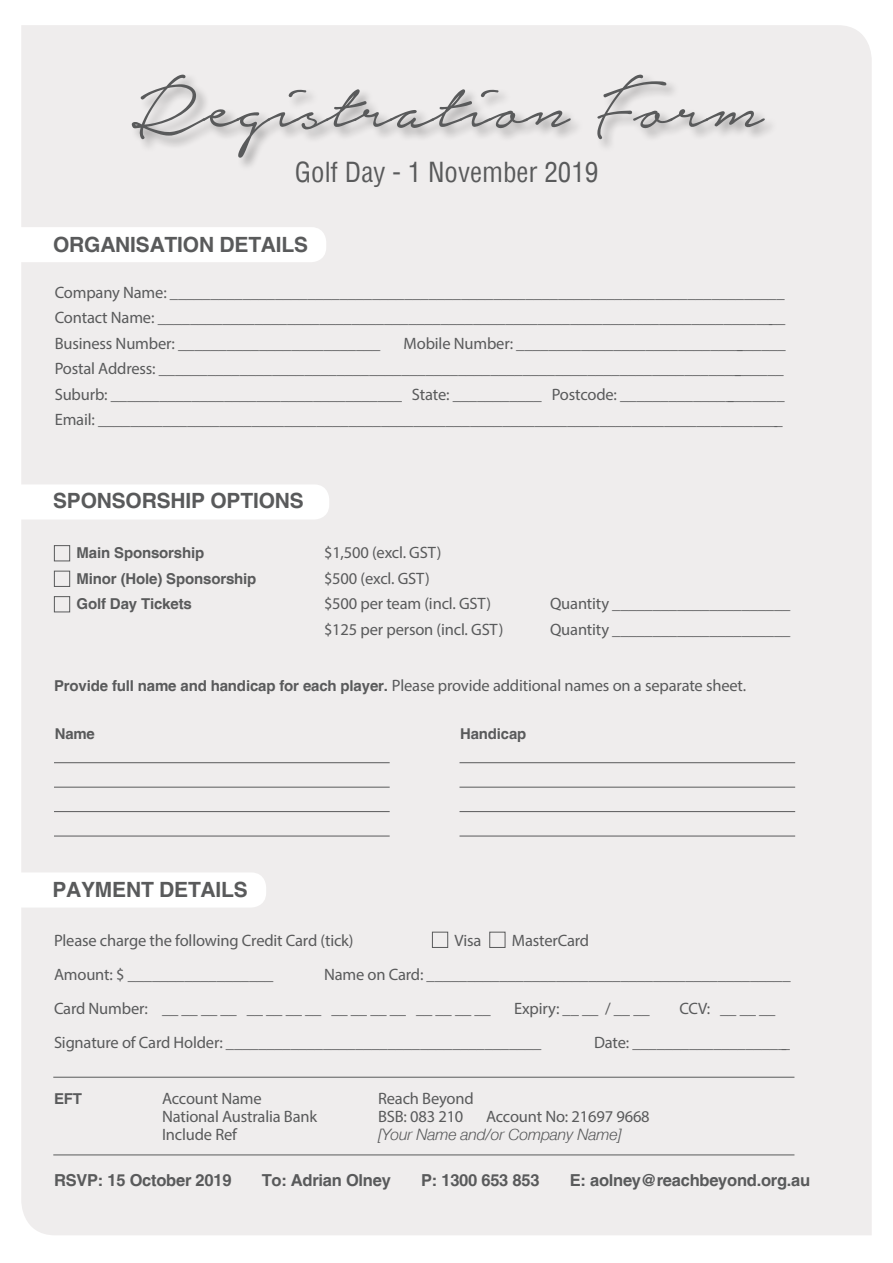
<style>
.page{position:relative;width:893px;height:1263px;background:#fff}
.page>*{position:absolute;margin:0;border:0;box-sizing:border-box;transform-origin:0 0}
.t1{font:94.5px "Notera Personal Use Only";color:#595a5b}
.t2{font:condensed 27px "Helvetica";color:#595a5b}
.t3{font:700 21px "Helvetica";letter-spacing:-.01em;color:#595a5b}
.t4{font:16.5px/25.5px "Myriad Pro";letter-spacing:-.01em;color:#595a5b}
.t5{font:700 16.5px "Helvetica";letter-spacing:-.015em;color:#595a5b}
.t6{font:italic 15.75px "Helvetica Neue";letter-spacing:-.01em;color:#595a5b}
.t7{font:700 15px "Helvetica";letter-spacing:-.01em;color:#595a5b}
.t8{font:700 14.85px "Helvetica";letter-spacing:-.01em;color:#595a5b}
.s1{font-family:"Helvetica";font-weight:700;font-size:15px}
</style>
<div class="page">
<div style="left:21px;top:25px;width:851px;height:1210px;background:#efeded"></div>
<div style="left:130px;top:73px;width:648px;height:98px;background:#000;opacity:.35"></div>
<svg style="left:21px;top:227px;width:305px;height:35px"></svg>
<svg style="left:21px;top:484px;width:308px;height:35px"></svg>
<div style="left:54px;top:545px;width:16px;height:16px;border:1px solid #595a5b"></div>
<div style="left:54px;top:571px;width:16px;height:16px;border:1px solid #595a5b"></div>
<div style="left:54px;top:596px;width:16px;height:16px;border:1px solid #595a5b"></div>
<hr style="left:54px;top:762px;width:336px;height:1px;background:#595a5b">
<hr style="left:54px;top:787px;width:336px;height:1px;background:#595a5b">
<hr style="left:54px;top:811px;width:336px;height:1px;background:#595a5b">
<hr style="left:54px;top:836px;width:336px;height:1px;background:#595a5b">
<svg style="left:21px;top:872px;width:245px;height:35px"></svg>
<div style="left:432px;top:932px;width:16px;height:16px;border:1px solid #595a5b"></div>
<div style="left:489px;top:932px;width:16px;height:16px;border:1px solid #595a5b"></div>
<hr style="left:53px;top:1077px;width:741px;height:1px;background:#595a5b">
<hr style="left:53px;top:1154px;width:741px;height:1px;background:#595a5b">
<hr style="left:459px;top:762px;width:336px;height:1px;background:#595a5b">
<hr style="left:459px;top:787px;width:336px;height:1px;background:#595a5b">
<hr style="left:459px;top:811px;width:336px;height:1px;background:#595a5b">
<hr style="left:459px;top:836px;width:336px;height:1px;background:#595a5b">
<h1 class="t1" style="left:131px;top:60px;width:633px">Registration Form</h1>
<h2 class="t2" style="left:295px;top:155px;width:305px">Golf Day - 1 November 2019</h2>
<p class="t3" style="left:53px;top:232px;width:257px">ORGANISATION DETAILS</p>
<p class="t4" style="left:55px;top:279px;width:732px;text-align:justify">Company Name: ____________________________________________________________________________ Contact Name: ______________________________________________________________________________ Business Number: _________________________</p>
<p class="t4" style="left:55px;top:330px;width:733px;text-indent:349px">Mobile Number: __________________________________ Postal Address: ______________________________________________________________________________ Suburb: ____________________________________ State: ___________ Postcode: _____________________ Email: _____________________________________________________________________________________</p>
<p class="t3" style="left:53px;top:488px;width:252px">SPONSORSHIP OPTIONS</p>
<p class="t7" style="left:77px;top:544px;width:129px">Main Sponsorship</p>
<p class="t4" style="left:324px;top:540px;width:119px">$1,500 (excl. GST)</p>
<p class="t7" style="left:77px;top:569px;width:181px">Minor (Hole) Sponsorship</p>
<p class="t4" style="left:324px;top:565px;width:107px">$500 (excl. GST)</p>
<p class="t7" style="left:77px;top:595px;width:117px">Golf Day Tickets</p>
<p class="t4" style="left:324px;top:591px;width:169px">$500 per team (incl. GST)</p>
<p class="t4" style="left:550px;top:591px;width:242px">Quantity ______________________</p>
<p class="t4" style="left:324px;top:616px;width:181px">$125 per person (incl. GST)</p>
<p class="t4" style="left:550px;top:616px;width:242px">Quantity ______________________</p>
<p class="t4" style="left:54px;top:673px;width:694px"><span class="s1">Provide full name and handicap for each player.</span> Please provide additional names on a separate sheet.</p>
<p class="t8" style="left:55px;top:724px;width:42px">Name</p>
<p class="t8" style="left:460px;top:724px;width:68px">Handicap</p>
<p class="t3" style="left:52px;top:876px;width:197px">PAYMENT DETAILS</p>
<p class="t4" style="left:54px;top:928px;width:301px">Please charge the following Credit Card (tick)</p>
<p class="t4" style="left:455px;top:928px;width:28px">Visa</p>
<p class="t4" style="left:512px;top:928px;width:79px">MasterCard</p>
<p class="t4" style="left:54px;top:962px;width:221px">Amount: $ __________________</p>
<p class="t4" style="left:54px;top:957px;width:738px;line-height:34px;text-indent:270px">Name on Card: _____________________________________________<br>Card Number: __ __ __ __ __ __ __ __ __ __ __ __ __ __ __ __</p>
<p class="t4" style="left:514px;top:996px;width:137px">Expiry: __ __ / __ __</p>
<p class="t4" style="left:679px;top:996px;width:98px">CCV: __ __ __</p>
<p class="t4" style="left:54px;top:1030px;width:489px">Signature of Card Holder: _______________________________________</p>
<p class="t4" style="left:594px;top:1030px;width:198px">Date: ____________________</p>
<p class="t7" style="left:54px;top:1089px;width:30px">EFT</p>
<p class="t4" style="left:162px;top:1085px;width:101px">Account Name</p>
<p class="t4" style="left:378px;top:1085px;width:97px">Reach Beyond</p>
<p class="t4" style="left:162px;top:1103px;width:157px">National Australia Bank</p>
<p class="t4" style="left:378px;top:1103px;width:87px">BSB: 083 210</p>
<p class="t4" style="left:486px;top:1103px;width:165px">Account No: 21697 9668</p>
<p class="t4" style="left:162px;top:1121px;width:77px">Include Ref</p>
<p class="t6" style="left:378px;top:1125px;width:245px">[Your Name and/or Company Name]</p>
<p class="t5" style="left:54px;top:1170px;width:179px">RSVP: 15 October 2019</p>
<p class="t5" style="left:262px;top:1170px;width:131px">To: Adrian Olney</p>
<p class="t5" style="left:421px;top:1170px;width:120px">P: 1300 653 853</p>
<p class="t5" style="left:570px;top:1170px;width:242px">E: aolney@reachbeyond.org.au</p>
</div>
